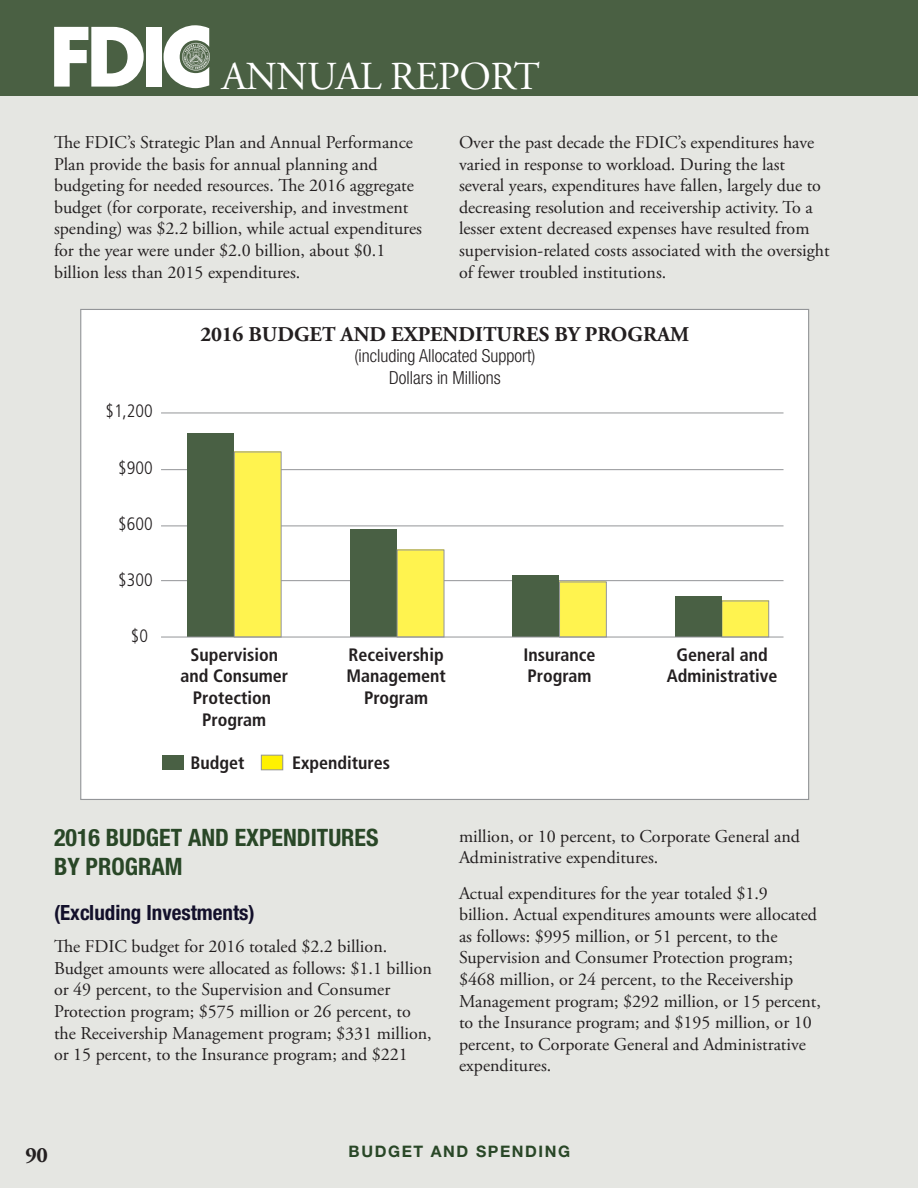
<style>
.page{position:relative;width:918px;height:1188px;background:#e5e6e2}
.page>*{position:absolute;margin:0;border:0;box-sizing:border-box;transform-origin:0 0}
.t1{font:39.6px "Adobe Garamond Pro";letter-spacing:-.01em;color:#fff}
.Heading_2{font:700 condensed 24px/28.8px "Helvetica Neue LT Std";color:#294727}
.t2{font:700 21.9px "Adobe Garamond Pro";color:#231f20}
.Figure_Title{font:700 21px "Adobe Garamond Pro";letter-spacing:.005em;color:#231f20}
.Heading_3{font:700 condensed 21px "Helvetica Neue LT Std";color:#13102b}
.Text_main{font:18px/21.6px "Adobe Garamond Pro";color:#231f20}
.t3{font:700 condensed 18px/21.6px "Frutiger";color:#231f20;text-align:center}
.Figure_Subhead{font:300 condensed 18px "Helvetica Neue LT Std";color:#231f20}
.t4{font:300 condensed 18px "Frutiger";color:#231f20}
.t5{font:700 15.9px "Helvetica Neue LT Std";letter-spacing:.1em;color:#294727}
</style>
<div class="page">
<div style="left:0;top:0;width:918px;height:96px;background:#4a6043"></div>
<svg style="left:54px;top:27px;width:90px;height:60px"></svg>
<div style="left:146px;top:27px;width:15px;height:60px;background:#fff"></div>
<svg style="left:164px;top:25px;width:46px;height:63px"></svg>
<div style="left:80px;top:309px;width:729px;height:491px;background:#fff;border:1px solid #939598"></div>
<hr style="left:161px;top:413px;width:623px;height:1px;background:#939598">
<hr style="left:161px;top:469px;width:623px;height:1px;background:#939598">
<hr style="left:161px;top:526px;width:623px;height:1px;background:#939598">
<hr style="left:161px;top:580px;width:623px;height:1px;background:#939598">
<div style="left:350px;top:530px;width:47px;height:107px;background:#496044"></div>
<div style="left:187px;top:434px;width:47px;height:203px;background:#496044"></div>
<div style="left:234px;top:452px;width:47px;height:185px;background:#fff34f"></div>
<div style="left:234px;top:452px;width:48px;height:185px;border:1px solid #939598"></div>
<div style="left:397px;top:550px;width:47px;height:87px;background:#fff34f"></div>
<div style="left:397px;top:550px;width:47px;height:87px;border:1px solid #939598"></div>
<div style="left:560px;top:582px;width:46px;height:55px;background:#fff34f"></div>
<div style="left:559px;top:582px;width:48px;height:55px;border:1px solid #939598"></div>
<div style="left:722px;top:601px;width:47px;height:36px;background:#fff34f"></div>
<div style="left:721px;top:601px;width:48px;height:36px;border:1px solid #939598"></div>
<div style="left:512px;top:575px;width:47px;height:62px;background:#496044"></div>
<div style="left:675px;top:596px;width:47px;height:41px;background:#496044"></div>
<hr style="left:161px;top:637px;width:623px;height:1px;background:#939598">
<div style="left:162px;top:755px;width:21px;height:15px;background:#496044"></div>
<div style="left:261px;top:755px;width:22px;height:15px;background:#fff101"></div>
<div style="left:261px;top:755px;width:22px;height:15px;border:1px solid #939598"></div>
<h1 class="t1" style="left:222px;top:53px;width:320px">ANNUAL REPORT</h1>
<p class="Text_main" style="left:54px;top:132px;width:370px">The FDIC’s Strategic Plan and Annual Performance Plan provide the basis for annual planning and budgeting for needed resources. The 2016 aggregate budget (for corporate, receivership, and investment spending) was $2.2 billion, while actual expenditures for the year were under $2.0 billion, about $0.1 billion less than 2015 expenditures.</p>
<p class="Text_main" style="left:459px;top:132px;width:372px">Over the past decade the FDIC’s expenditures have varied in response to workload. During the last several years, expenditures have fallen, largely due to decreasing resolution and receivership activity. To a lesser extent decreased expenses have resulted from supervision-related costs associated with the oversight of fewer troubled institutions.</p>
<p class="t4" style="left:105px;top:401px;width:49px">$1,200</p>
<p class="t4" style="left:118px;top:457px;width:36px">$900</p>
<p class="t4" style="left:118px;top:513px;width:36px">$600</p>
<p class="t4" style="left:118px;top:569px;width:36px">$300</p>
<p class="t4" style="left:131px;top:625px;width:19px">$0</p>
<p class="Figure_Title" style="left:201px;top:322px;width:490px">2016 BUDGET AND EXPENDITURES BY PROGRAM</p>
<p class="Figure_Subhead" style="left:354px;top:345px;width:183px">(including Allocated Support)</p>
<p class="Figure_Subhead" style="left:389px;top:367px;width:113px">Dollars in Millions</p>
<p class="t3" style="left:180px;top:644px;width:109px">Supervision and Consumer<br>Protection<br>Program</p>
<p class="t3" style="left:667px;top:644px;width:112px">General and<br>Administrative</p>
<p class="t3" style="left:346px;top:644px;width:101px">Receivership<br>Management<br>Program</p>
<p class="t3" style="left:523px;top:644px;width:74px;text-align:left">Insurance<br>Program</p>
<p class="t3" style="left:190px;top:752px;width:56px">Budget</p>
<p class="t3" style="left:292px;top:752px;width:99px">Expenditures</p>
<p class="Heading_2" style="left:54px;top:823px;width:326px">2016 BUDGET AND EXPENDITURES<br>BY PROGRAM</p>
<p class="Heading_3" style="left:54px;top:900px;width:202px">(Excluding Investments)</p>
<p class="Text_main" style="left:54px;top:936px;width:379px">The FDIC budget for 2016 totaled $2.2 billion.<br>Budget amounts were allocated as follows: $1.1 billion or 49 percent, to the Supervision and Consumer Protection program; $575 million or 26 percent, to the Receivership Management program; $331 million, or 15 percent, to the Insurance program; and $221</p>
<p class="Text_main" style="left:459px;top:826px;width:343px">million, or 10 percent, to Corporate General and<br>Administrative expenditures.</p>
<p class="Text_main" style="left:459px;top:883px;width:363px">Actual expenditures for the year totaled $1.9 billion. Actual expenditures amounts were allocated as follows: $995 million, or 51 percent, to the Supervision and Consumer Protection program; $468 million, or 24 percent, to the Receivership Management program; $292 million, or 15 percent, to the Insurance program; and $195 million, or 10 percent, to Corporate General and Administrative expenditures.</p>
<p class="t2" style="left:25px;top:1142px;width:24px">90</p>
<p class="t5" style="left:349px;top:1141px;width:223px">BUDGET AND SPENDING</p>
</div>
